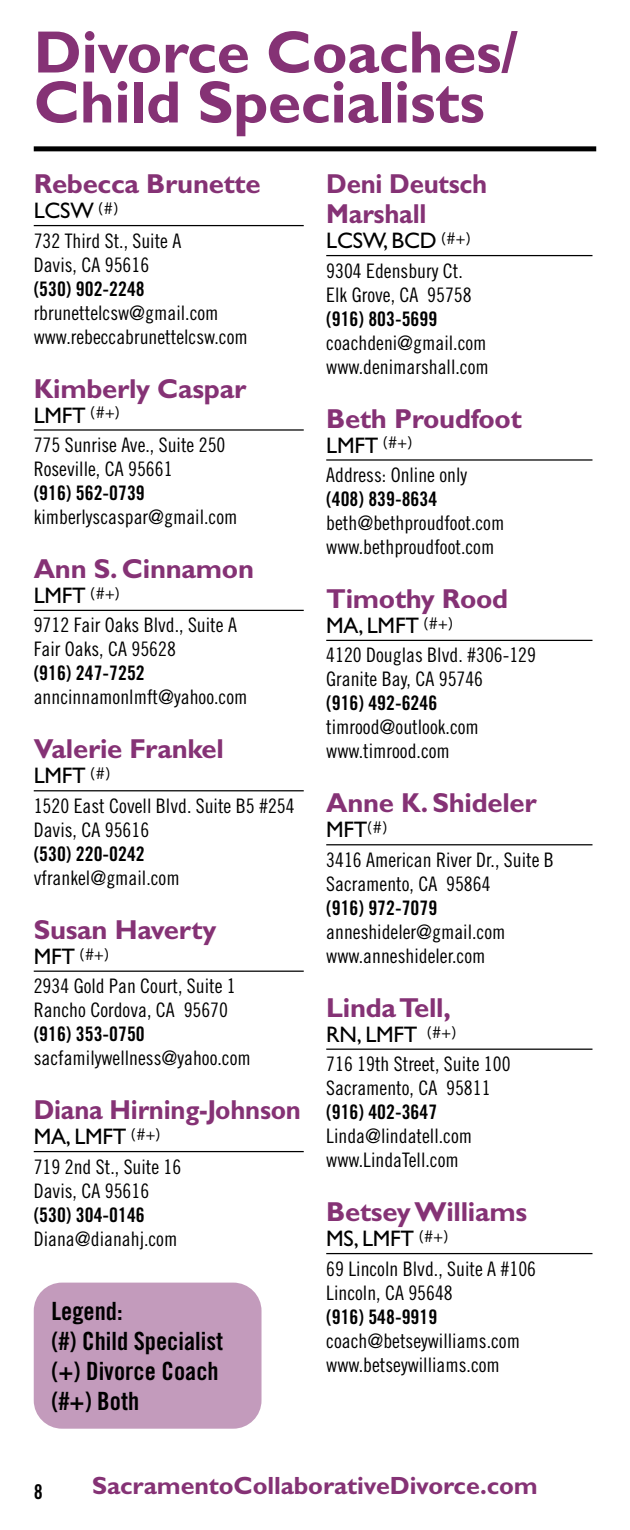
<style>
.page{position:relative;width:630px;height:1530px;background:#fff}
.page>*{position:absolute;margin:0;border:0;box-sizing:border-box;transform-origin:0 0}
.t1{font:700 60px/50px "Gill Sans";letter-spacing:-.005em;color:#853275}
.t2{font:700 27.5px "Gill Sans";letter-spacing:-.01em;color:#853275}
.t3{font:700 27.5px/30px "Gill Sans";letter-spacing:-.01em;color:#853275;scale:.94 1}
.t4{font:25px/30.2px "Trade Gothic Bold Cond Twenty";color:#000}
.t5{font:700 25px "Gill Sans";letter-spacing:-.005em;color:#853275}
.t6{font:22.5px "Gill Sans";letter-spacing:-.01em;color:#000}
.t7{font:20.5px "Trade Gothic Bold Cond Twenty";color:#000}
.t8{font:20px/24px "Trade Gothic Cond Eighteen";color:#000}
.t9{font:20px "Trade Gothic Bold Cond Twenty";color:#000}
.t10{font:16px "Trade Gothic";color:#000}
.s1{font-family:"Gill Sans";font-size:22.5px}
</style>
<div class="page">
<div style="left:34px;top:146px;width:562px;height:5px;background:#000"></div>
<hr style="left:34px;top:225px;width:270px;height:1px;background:#000">
<hr style="left:34px;top:429px;width:270px;height:2px;background:#000">
<hr style="left:34px;top:610px;width:270px;height:1px;background:#000">
<hr style="left:34px;top:790px;width:270px;height:1px;background:#000">
<hr style="left:34px;top:971px;width:270px;height:1px;background:#000">
<hr style="left:34px;top:1151px;width:270px;height:1px;background:#000">
<hr style="left:326px;top:255px;width:266px;height:1px;background:#000">
<hr style="left:326px;top:459px;width:266px;height:2px;background:#000">
<hr style="left:326px;top:640px;width:266px;height:1px;background:#000">
<hr style="left:326px;top:844px;width:266px;height:1px;background:#000">
<hr style="left:326px;top:1049px;width:266px;height:1px;background:#000">
<hr style="left:326px;top:1253px;width:266px;height:1px;background:#000">
<div style="left:34px;top:1283px;width:228px;height:146px;background:#c39bbc;border-radius:28px"></div>
<h1 class="t1" style="left:34px;top:27px;width:486px">Divorce Coaches/<br>Child Specialists</h1>
<h2 class="t2" style="left:34px;top:168px;width:228px">Rebecca Brunette</h2>
<p class="t6" style="left:34px;top:198px;width:86px">LCSW <sup>(#)</sup></p>
<p class="t8" style="left:34px;top:228px;width:149px">732 Third St., Suite A<br>Davis, CA 95616</p>
<p class="t9" style="left:34px;top:276px;width:113px">(530) 902-2248</p>
<p class="t8" style="left:34px;top:300px;width:216px">rbrunettelcsw@gmail.com www.rebeccabrunettelcsw.com</p>
<h2 class="t2" style="left:34px;top:372px;width:214px">Kimberly Caspar</h2>
<p class="t6" style="left:34px;top:402px;width:88px">LMFT <sup>(#+)</sup></p>
<p class="t8" style="left:34px;top:433px;width:193px">775 Sunrise Ave., Suite 250<br>Roseville, CA 95661</p>
<p class="t9" style="left:34px;top:481px;width:113px">(916) 562-0739</p>
<p class="t8" style="left:34px;top:505px;width:205px">kimberlyscaspar@gmail.com</p>
<h2 class="t2" style="left:34px;top:552px;width:222px">Ann S. Cinnamon</h2>
<p class="t6" style="left:34px;top:582px;width:88px">LMFT <sup>(#+)</sup></p>
<p class="t8" style="left:34px;top:613px;width:205px">9712 Fair Oaks Blvd., Suite A<br>Fair Oaks, CA 95628</p>
<p class="t9" style="left:34px;top:661px;width:113px">(916) 247-7252</p>
<p class="t8" style="left:34px;top:685px;width:215px">anncinnamonlmft@yahoo.com</p>
<h2 class="t2" style="left:34px;top:733px;width:192px">Valerie Frankel</h2>
<p class="t6" style="left:34px;top:763px;width:78px">LMFT <sup>(#)</sup></p>
<p class="t8" style="left:34px;top:793px;width:262px">1520 East Covell Blvd. Suite B5 #254<br>Davis, CA 95616</p>
<p class="t9" style="left:34px;top:841px;width:113px">(530) 220-0242</p>
<p class="t8" style="left:34px;top:865px;width:147px">vfrankel@gmail.com</p>
<h2 class="t2" style="left:34px;top:913px;width:184px">Susan Haverty</h2>
<p class="t10" style="left:34px;top:944px;width:77px"><span class="s1">MFT</span> (#+)</p>
<p class="t8" style="left:34px;top:974px;width:204px">2934 Gold Pan Court, Suite 1<br>Rancho Cordova, CA 95670</p>
<p class="t9" style="left:34px;top:1022px;width:113px">(916) 353-0750</p>
<p class="t8" style="left:34px;top:1046px;width:219px">sacfamilywellness@yahoo.com</p>
<h2 class="t3" style="left:34px;top:1095px;width:286px">Diana Hirning-Johnson</h2>
<p class="t6" style="left:34px;top:1124px;width:128px">MA, LMFT <sup>(#+)</sup></p>
<p class="t8" style="left:34px;top:1154px;width:149px">719 2nd St., Suite 16<br>Davis, CA 95616</p>
<p class="t9" style="left:34px;top:1202px;width:113px">(530) 304-0146</p>
<p class="t8" style="left:34px;top:1226px;width:145px">Diana@dianahj.com</p>
<h2 class="t3" style="left:326px;top:169px;width:173px">Deni Deutsch<br>Marshall</h2>
<p class="t6" style="left:326px;top:228px;width:146px">LCSW, BCD <sup>(#+)</sup></p>
<p class="t8" style="left:326px;top:258px;width:147px">9304 Edensbury Ct.<br>Elk Grove, CA 95758</p>
<p class="t9" style="left:326px;top:306px;width:113px">(916) 803-5699</p>
<p class="t8" style="left:326px;top:330px;width:164px">coachdeni@gmail.com www.denimarshall.com</p>
<h2 class="t2" style="left:326px;top:402px;width:197px">Beth Proudfoot</h2>
<p class="t6" style="left:326px;top:432px;width:88px">LMFT <sup>(#+)</sup></p>
<p class="t8" style="left:326px;top:463px;width:143px">Address: Online only</p>
<p class="t9" style="left:326px;top:487px;width:113px">(408) 839-8634</p>
<p class="t8" style="left:326px;top:511px;width:180px">beth@bethproudfoot.com www.bethproudfoot.com</p>
<h2 class="t2" style="left:326px;top:582px;width:184px">Timothy Rood</h2>
<p class="t6" style="left:326px;top:612px;width:128px">MA, LMFT <sup>(#+)</sup></p>
<p class="t8" style="left:326px;top:643px;width:211px">4120 Douglas Blvd. #306-129<br>Granite Bay, CA 95746</p>
<p class="t9" style="left:326px;top:691px;width:113px">(916) 492-6246</p>
<p class="t8" style="left:326px;top:715px;width:154px">timrood@outlook.com www.timrood.com</p>
<h2 class="t2" style="left:326px;top:787px;width:212px">Anne K. Shideler</h2>
<p class="t6" style="left:326px;top:817px;width:63px">MFT<sup>(#)</sup></p>
<p class="t8" style="left:326px;top:847px;width:229px">3416 American River Dr., Suite B<br>Sacramento, CA 95864</p>
<p class="t9" style="left:326px;top:895px;width:113px">(916) 972-7079</p>
<p class="t8" style="left:326px;top:919px;width:181px">anneshideler@gmail.com www.anneshideler.com</p>
<h2 class="t2" style="left:326px;top:991px;width:126px">Linda Tell,</h2>
<p class="t6" style="left:326px;top:1021px;width:132px">RN, LMFT <sup>(#+)</sup></p>
<p class="t8" style="left:326px;top:1052px;width:186px">716 19th Street, Suite 100<br>Sacramento, CA 95811</p>
<p class="t9" style="left:326px;top:1100px;width:113px">(916) 402-3647</p>
<p class="t8" style="left:326px;top:1124px;width:147px">Linda@lindatell.com www.LindaTell.com</p>
<h2 class="t2" style="left:326px;top:1196px;width:203px">Betsey Williams</h2>
<p class="t6" style="left:326px;top:1226px;width:124px">MS, LMFT <sup>(#+)</sup></p>
<p class="t8" style="left:326px;top:1256px;width:211px">69 Lincoln Blvd., Suite A #106<br>Lincoln, CA 95648</p>
<p class="t9" style="left:326px;top:1304px;width:113px">(916) 548-9919</p>
<p class="t8" style="left:326px;top:1328px;width:195px">coach@betseywilliams.com www.betseywilliams.com</p>
<p class="t4" style="left:52px;top:1296px;width:173px">Legend:<br>(#) Child Specialist (+) Divorce Coach (#+) Both</p>
<p class="t7" style="left:34px;top:1480px;width:11px">8</p>
<p class="t5" style="left:92px;top:1471px;width:447px">SacramentoCollaborativeDivorce.com</p>
</div>
